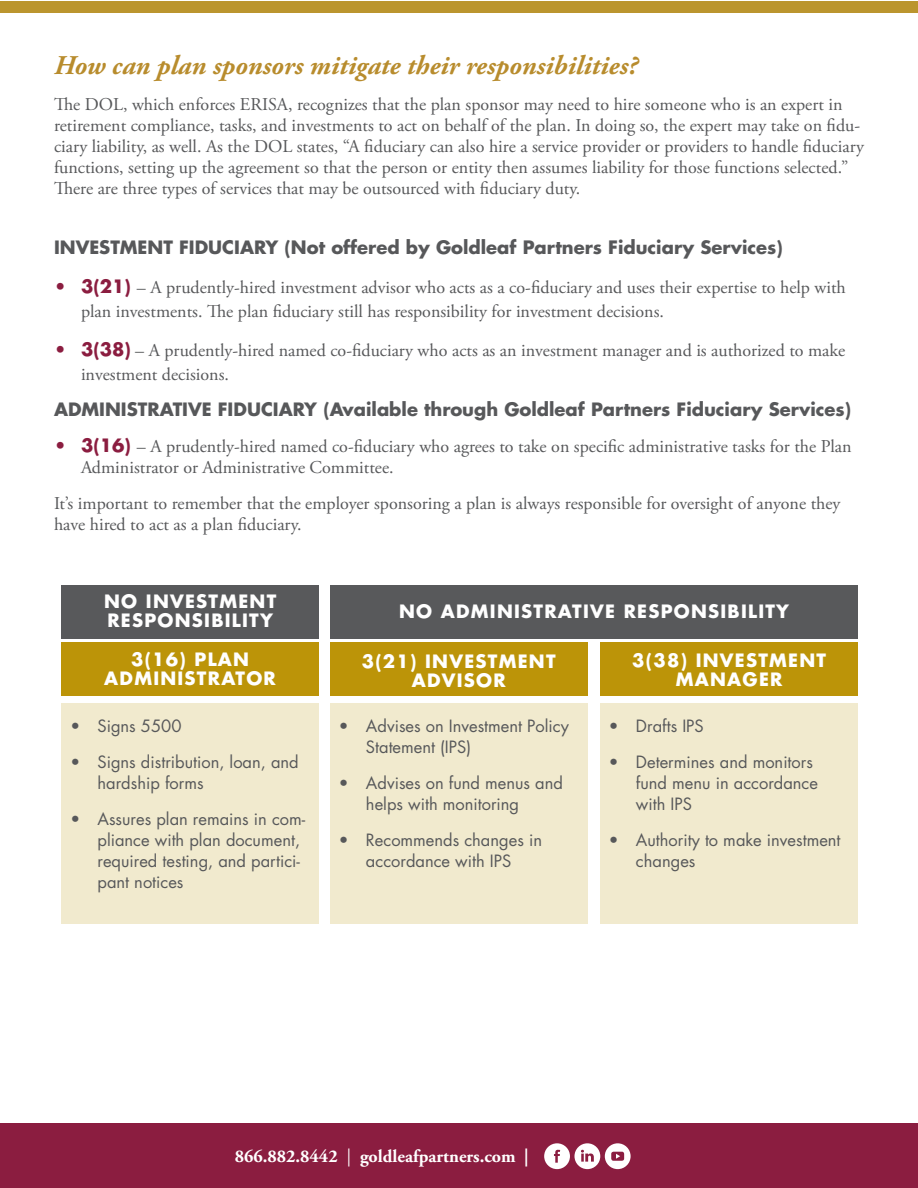
<style>
.page{position:relative;width:918px;height:1188px;background:#fff}
.page>*{position:absolute;margin:0;border:0;box-sizing:border-box;transform-origin:0 0}
.t1{font:italic 700 27px "Adobe Garamond Pro";color:#b88c2d}
.t2{font:18px/21px "Adobe Garamond Pro";color:#57585a}
.Body_Text{font:700 18px/18.9px "Futura";letter-spacing:.07em;color:#fff;text-align:center}
.t3{font:700 18px "Futura";color:#57585a}
.t4{font:700 18px "Futura Std";color:#57585a}
.Body_Text_White{font:700 18px "Adobe Garamond Pro";color:#fff}
.t5{font:16.5px/21px "Futura Std";color:#57585a}
.s1{font-family:"Futura"}
.s2{font-family:"Futura";font-weight:700;color:#8b1d40}
.s3{font-weight:400}
</style>
<div class="page">
<div style="left:61px;top:703px;width:258px;height:220px;background:#f1eace"></div>
<div style="left:330px;top:703px;width:257px;height:220px;background:#f1eace"></div>
<div style="left:600px;top:703px;width:258px;height:220px;background:#f1eace"></div>
<div style="left:62px;top:585px;width:257px;height:53px;background:#58595b"></div>
<div style="left:0;top:1123px;width:918px;height:65px;background:#8b1d40"></div>
<div style="left:544px;top:1143px;width:26px;height:26px;background:#fff;border-radius:50%"></div>
<svg style="left:554px;top:1150px;width:6px;height:13px"></svg>
<div style="left:605px;top:1143px;width:26px;height:26px;background:#fff;border-radius:50%"></div>
<svg style="left:611px;top:1152px;width:13px;height:9px"></svg>
<div style="left:574px;top:1143px;width:26px;height:26px;background:#fff;border-radius:50%"></div>
<svg style="left:581px;top:1150px;width:13px;height:12px"></svg>
<div style="left:0;top:1px;width:918px;height:12px;background:#bb952e"></div>
<div style="left:330px;top:585px;width:528px;height:53px;background:#58595b"></div>
<div style="left:62px;top:643px;width:257px;height:53px;background:#bc9408"></div>
<div style="left:330px;top:643px;width:258px;height:53px;background:#bc9408"></div>
<div style="left:601px;top:643px;width:257px;height:53px;background:#bc9408"></div>
<p class="t1" style="left:54px;top:49px;width:585px">How can plan sponsors mitigate their responsibilities?</p>
<p class="t2" style="left:54px;top:94px;width:811px">The DOL, which enforces ERISA, recognizes that the plan sponsor may need to hire someone who is an expert in retirement compliance, tasks, and investments to act on behalf of the plan. In doing so, the expert may take on fidu&shy;ciary liability, as well. As the DOL states, “A fiduciary can also hire a service provider or providers to handle fiduciary functions, setting up the agreement so that the person or entity then assumes liability for those functions selected.” There are three types of services that may be outsourced with fiduciary duty.</p>
<p class="t4" style="left:54px;top:235px;width:730px"><span class="s1">INVESTMENT FIDUCIARY</span> (Not offered by Goldleaf Partners Fiduciary Services)</p>
<p class="t2" style="left:81px;top:276px;width:766px;line-height:24px;text-indent:-27px"><span class="s2">• 3(21)</span> – A prudently-hired investment advisor who acts as a co-fiduciary and uses their expertise to help with plan investments. The plan fiduciary still has responsibility for investment decisions.</p>
<p class="t2" style="left:81px;top:339px;width:766px;line-height:24px;text-indent:-27px"><span class="s2">• 3(38)</span> – A prudently-hired named co-fiduciary who acts as an investment manager and is authorized to make investment decisions.</p>
<p class="t3" style="left:54px;top:397px;width:799px">ADMINISTRATIVE FIDUCIARY (Available through Goldleaf Partners Fiduciary Services)</p>
<p class="t2" style="left:81px;top:436px;width:772px;text-indent:-27px"><span class="s2">• 3(16)</span> – A prudently-hired named co-fiduciary who agrees to take on specific administrative tasks for the Plan<br>Administrator or Administrative Committee.</p>
<p class="t2" style="left:54px;top:493px;width:788px">It’s important to remember that the employer sponsoring a plan is always responsible for oversight of anyone they have hired to act as a plan fiduciary.</p>
<p class="Body_Text" style="left:104px;top:592px;width:174px">NO INVESTMENT</p>
<p class="Body_Text" style="left:107px;top:611px;width:167px">RESPONSIBILITY</p>
<p class="Body_Text" style="left:399px;top:602px;width:392px">NO ADMINISTRATIVE RESPONSIBILITY</p>
<p class="Body_Text" style="left:104px;top:649px;width:173px">3(16) PLAN<br>ADMINISTRATOR</p>
<p class="Body_Text" style="left:362px;top:652px;width:195px">3(21) INVESTMENT<br>ADVISOR</p>
<p class="Body_Text" style="left:632px;top:651px;width:195px">3(38) INVESTMENT<br>MANAGER</p>
<p class="t5" style="left:70px;top:716px;width:113px">• Signs 5500</p>
<p class="t5" style="left:98px;top:752px;width:203px;text-indent:-27px">• Signs distribution, loan, and hardship forms</p>
<p class="t5" style="left:98px;top:809px;width:209px;text-indent:-27px">• Assures plan remains in com&shy;pliance with plan document, required testing, and partici&shy;pant notices</p>
<p class="t5" style="left:609px;top:716px;width:96px">• Drafts IPS</p>
<p class="t5" style="left:636px;top:752px;width:184px;text-indent:-27px">• Determines and monitors fund menu in accordance with IPS</p>
<p class="t5" style="left:636px;top:830px;width:206px;text-indent:-27px">• Authority to make investment changes</p>
<p class="t5" style="left:366px;top:716px;width:204px;text-indent:-27px">• Advises on Investment Policy<br>Statement (IPS)</p>
<p class="t5" style="left:366px;top:773px;width:198px;text-indent:-27px">• Advises on fund menus and helps with monitoring</p>
<p class="t5" style="left:339px;top:830px;width:205px;text-align:center">• Recommends changes in accordance with IPS</p>
<p class="Body_Text_White" style="left:235px;top:1145px;width:296px">866.882.8442 <span class="s3">|</span> goldleafpartners.com |</p>
</div>
